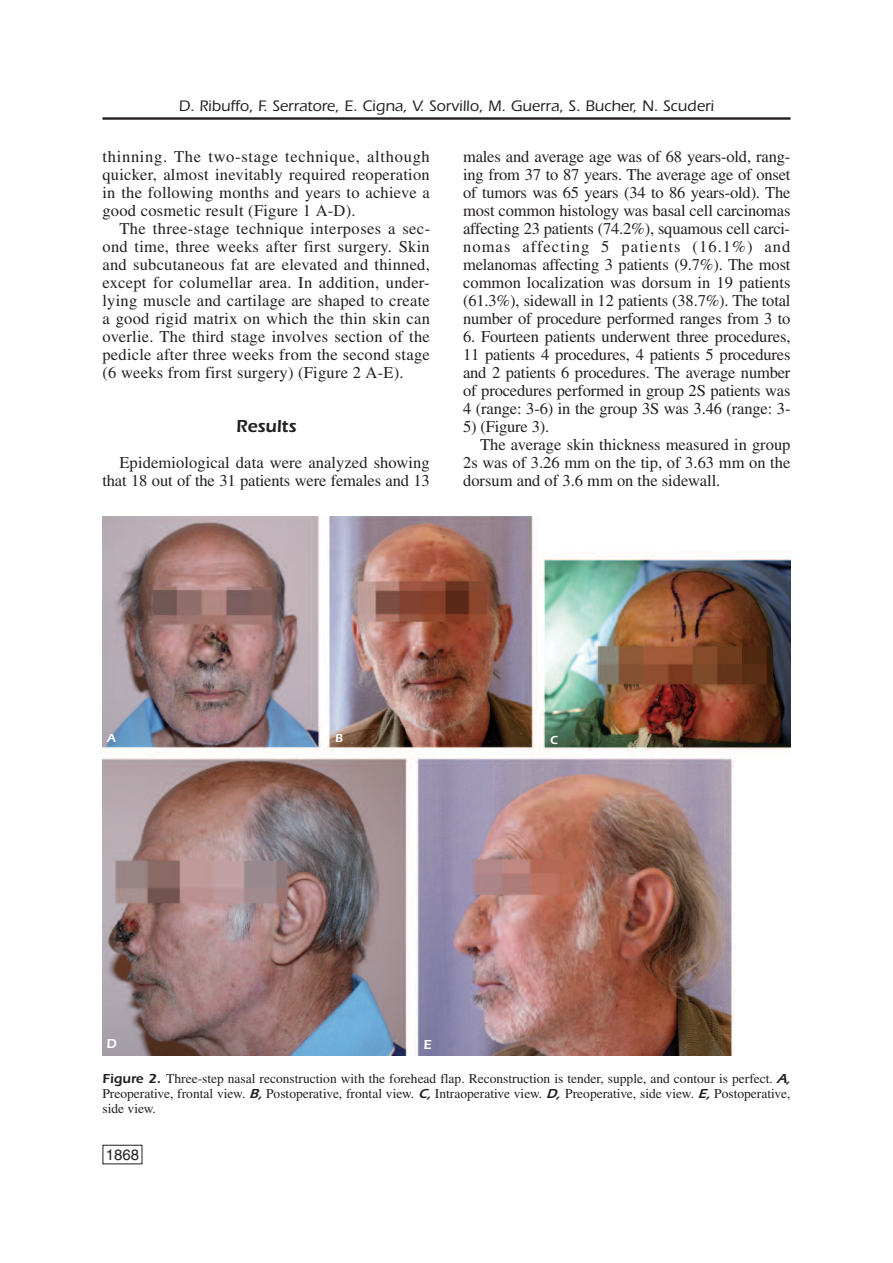
<style>
.page{position:relative;width:893px;height:1263px;background:#fff}
.page>*{position:absolute;margin:0;border:0;box-sizing:border-box;transform-origin:0 0}
.t1{font:600 18px "Itc Eras";color:#231f20}
.t2{font:16.5px/18px "Times";color:#231f20;text-align:justify}
.t3{font:500 15.75px "Itc Eras";color:#231f20}
.t4{font:15px "Helvetica";color:#231f20}
.t5{font:13.5px/15px "Times";color:#231f20;text-align:justify}
.t6{font:600 13.5px "Itc Eras";color:#fff}
.t7{font:600 12px "Itc Eras";color:#fff}
.t8{font:12px "Eras Demi";color:#fff}
.s1{font-family:"Itc Eras";font-weight:600}
.s2{font-family:"Eras Demi";font-style:italic}
</style>
<div class="page">
<hr style="left:102px;top:117px;width:688px;height:3px;background:#231f20">
<img style="left:102px;top:516px;width:688px;height:539px">
<p class="t3" style="left:179px;top:101px;width:537px">D. Ribuffo, F. Serratore, E. Cigna, V. Sorvillo, M. Guerra, S. Bucher, N. Scuderi</p>
<p class="t2" style="left:463px;top:149px;width:329px">males and average age was of 68 years-old, rang&shy;ing from 37 to 87 years. The average age of onset of tumors was 65 years (34 to 86 years-old). The most common histology was basal cell carcinomas affecting 23 patients (74.2%), squamous cell carci&shy;nomas affecting 5 patients (16.1%) and melanomas affecting 3 patients (9.7%). The most common localization was dorsum in 19 patients (61.3%), sidewall in 12 patients (38.7%). The total number of procedure performed ranges from 3 to</p>
<p class="t2" style="left:463px;top:329px;width:329px">6. Fourteen patients underwent three procedures, 11 patients 4 procedures, 4 patients 5 procedures and 2 patients 6 procedures. The average number of procedures performed in group 2S patients was 4 (range: 3-6) in the group 3S was 3.46 (range: 3-</p>
<p class="t2" style="left:463px;top:419px;width:88px">5) (Figure 3).</p>
<p class="t2" style="left:480px;top:437px;width:312px">The average skin thickness measured in group</p>
<p class="t2" style="left:463px;top:455px;width:329px">2s was of 3.26 mm on the tip, of 3.63 mm on the</p>
<p class="t2" style="left:463px;top:473px;width:259px">dorsum and of 3.6 mm on the sidewall.</p>
<p class="t2" style="left:102px;top:149px;width:329px">thinning. The two-stage technique, although quicker, almost inevitably required reoperation in the following months and years to achieve a good cosmetic result (Figure 1 A-D).</p>
<p class="t2" style="left:102px;top:221px;width:329px;text-indent:17px">The three-stage technique interposes a sec&shy;ond time, three weeks after first surgery. Skin and subcutaneous fat are elevated and thinned, except for columellar area. In addition, under&shy;lying muscle and cartilage are shaped to create a good rigid matrix on which the thin skin can overlie. The third stage involves section of the pedicle after three weeks from the second stage (6 weeks from first surgery) (Figure 2 A-E).</p>
<p class="t1" style="left:236px;top:420px;width:62px">Results</p>
<p class="t2" style="left:102px;top:455px;width:329px;text-align:right">Epidemiological data were analyzed showing that 18 out of the 31 patients were females and 13</p>
<p class="t7" style="left:107px;top:734px;width:10px">A</p>
<p class="t7" style="left:335px;top:734px;width:9px">B</p>
<p class="t8" style="left:550px;top:732px;width:9px">C</p>
<p class="t6" style="left:106px;top:1038px;width:12px">D</p>
<p class="t6" style="left:424px;top:1040px;width:10px">E</p>
<p class="t5" style="left:102px;top:1072px;width:689px"><span class="s1">Figure 2.</span> Three-step nasal reconstruction with the forehead flap. Reconstruction is tender, supple, and contour is perfect. <span class="s2">A, </span>Preoperative, frontal view. <span class="s2">B,</span> Postoperative, frontal view. <span class="s2">C,</span> Intraoperative view. <span class="s2">D,</span> Preoperative, side view. <span class="s2">E,</span> Postoperative, side view.</p>
<p class="t4" style="left:106px;top:1149px;width:35px">1868</p>
</div>
